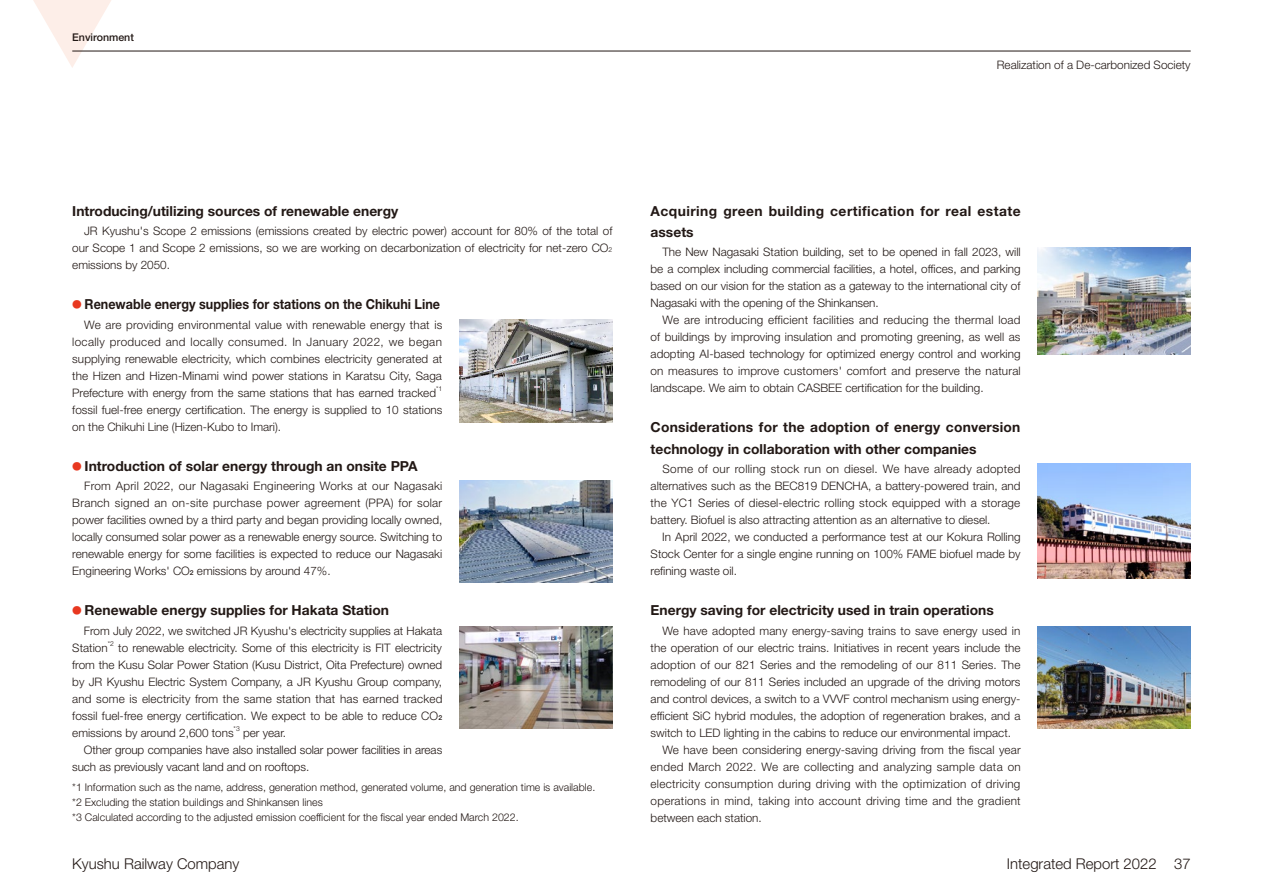
<style>
.page{position:relative;width:1263px;height:893px;background:#fff}
.page>*{position:absolute;margin:0;border:0;box-sizing:border-box;transform-origin:0 0}
.t1{font:300 14.85px "Helvetica Neue LT Std";color:#221815}
.t2{font:700 13.8px/21.3px "Helvetica Neue LT Std";color:#221815}
.t3{font:700 13.8px/21.3px "Helvetica Neue LT Std";letter-spacing:.03em;color:#221815}
.t4{font:700 13.8px "Helvetica Neue LT Std";color:#221815;scale:.91 1}
.t5{font:300 11.7px/17px "Helvetica Neue LT Std";color:#221815;text-align:justify}
.t6{font:300 11.7px "Helvetica Neue LT Std";letter-spacing:.025em;color:#221815}
.t7{font:300 11.7px "Helvetica Neue LT Std";letter-spacing:.02em;color:#221815}
.t8{font:300 10.65px/14.9px "Helvetica Neue LT Std";color:#221815}
.t9{font:500 10.65px "Helvetica Neue LT Std";color:#221815}
.t10{font:300 6.75px "Helvetica Neue LT Std";color:#221815}
.s1{font-size:6.75px}
.s2{font-family:"UD Shin Go Pro De";font-size:9.6px;color:#e83820}
.s3{font-weight:500;font-size:6.75px}
</style>
<div class="page">
<img style="left:1037px;top:248px;width:154px;height:107px">
<img style="left:1037px;top:463px;width:154px;height:115px">
<img style="left:459px;top:320px;width:153px;height:102px">
<img style="left:459px;top:480px;width:153px;height:103px">
<img style="left:459px;top:626px;width:153px;height:102px">
<img style="left:1037px;top:626px;width:154px;height:102px">
<svg style="left:33px;top:0;width:79px;height:68px"></svg>
<hr style="left:72px;top:51px;width:1119px;height:1px;background:#221815">
<p class="t9" style="left:72px;top:31px;width:63px">Environment</p>
<p class="t5" style="left:997px;top:56px;width:195px">Realization of a De-carbonized Society</p>
<p class="t2" style="left:72px;top:200px;width:327px">Introducing/utilizing sources of renewable energy</p>
<p class="t5" style="left:72px;top:222px;width:542px;text-indent:12px">JR Kyushu's Scope 2 emissions (emissions created by electric power) account for 80% of the total of our Scope 1 and Scope 2 emissions, so we are working on decarbonization of electricity for net-zero CO<span class="s1">2 </span>emissions by 2050.</p>
<p class="t4" style="left:72px;top:296px;width:406px"><span class="s2">●</span> Renewable energy supplies for stations on the Chikuhi Line</p>
<p class="t5" style="left:72px;top:316px;width:372px;text-indent:12px">We are providing environmental value with renewable energy that is locally produced and locally consumed. In January 2022, we began supplying renewable electricity, which combines electricity generated at the Hizen and Hizen-Minami wind power stations in Karatsu City, Saga Prefecture with energy from the same stations that has earned tracked</p>
<p class="t10" style="left:436px;top:385px;width:8px">*1</p>
<p class="t5" style="left:72px;top:401px;width:372px">fossil fuel-free energy certification. The energy is supplied to 10 stations on the Chikuhi Line (Hizen-Kubo to Imari).</p>
<p class="t2" style="left:72px;top:455px;width:347px"><span class="s2">●</span> Introduction of solar energy through an onsite PPA</p>
<p class="t5" style="left:72px;top:477px;width:372px;text-indent:12px">From April 2022, our Nagasaki Engineering Works at our Nagasaki Branch signed an on-site purchase power agreement (PPA) for solar power facilities owned by a third party and began providing locally owned, locally consumed solar power as a renewable energy source. Switching to renewable energy for some facilities is expected to reduce our Nagasaki Engineering Works' CO<span class="s3">2</span> emissions by around 47%.</p>
<p class="t2" style="left:72px;top:599px;width:318px"><span class="s2">●</span> Renewable energy supplies for Hakata Station</p>
<p class="t5" style="left:72px;top:622px;width:371px;text-indent:12px">From July 2022, we switched JR Kyushu's electricity supplies at Hakata<br>Station</p>
<p class="t10" style="left:108px;top:640px;width:8px">*2</p>
<p class="t5" style="left:72px;top:639px;width:372px;text-indent:46px">to renewable electricity. Some of this electricity is FIT electricity from the Kusu Solar Power Station (Kusu District, Oita Prefecture) owned by JR Kyushu Electric System Company, a JR Kyushu Group company, and some is electricity from the same station that has earned tracked fossil fuel-free energy certification. We expect to be able to reduce CO<span class="s3">2 </span>emissions by around 2,600 tons</p>
<p class="t10" style="left:234px;top:725px;width:8px">*3</p>
<p class="t5" style="left:243px;top:724px;width:45px">per year.</p>
<p class="t5" style="left:84px;top:741px;width:360px">Other group companies have also installed solar power facilities in areas</p>
<p class="t5" style="left:72px;top:758px;width:239px">such as previously vacant land and on rooftops.</p>
<p class="t8" style="left:72px;top:780px;width:524px">*1 Information such as the name, address, generation method, generated volume, and generation time is available. *2 Excluding the station buildings and Shinkansen lines<br>*3 Calculated according to the adjusted emission coefficient for the fiscal year ended March 2022.</p>
<p class="t3" style="left:651px;top:200px;width:372px">Acquiring green building certification for real estate assets</p>
<p class="t5" style="left:651px;top:243px;width:371px;text-indent:12px">The New Nagasaki Station building, set to be opened in fall 2023, will be a complex including commercial facilities, a hotel, offices, and parking based on our vision for the station as a gateway to the international city of Nagasaki with the opening of the Shinkansen.</p>
<p class="t5" style="left:651px;top:311px;width:372px;text-indent:12px">We are introducing efficient facilities and reducing the thermal load of buildings by improving insulation and promoting greening, as well as adopting AI-based technology for optimized energy control and working on measures to improve customers' comfort and preserve the natural landscape. We aim to obtain CASBEE certification for the building.</p>
<p class="t2" style="left:651px;top:417px;width:371px">Considerations for the adoption of energy conversion technology in collaboration with other companies</p>
<p class="t5" style="left:651px;top:460px;width:371px;text-indent:12px">Some of our rolling stock run on diesel. We have already adopted alternatives such as the BEC819 DENCHA, a battery-powered train, and the YC1 Series of diesel-electric rolling stock equipped with a storage battery. Biofuel is also attracting attention as an alternative to diesel.</p>
<p class="t5" style="left:651px;top:528px;width:371px;text-indent:12px">In April 2022, we conducted a performance test at our Kokura Rolling Stock Center for a single engine running on 100% FAME biofuel made by refining waste oil.</p>
<p class="t2" style="left:651px;top:599px;width:345px">Energy saving for electricity used in train operations</p>
<p class="t5" style="left:662px;top:622px;width:359px">We have adopted many energy-saving trains to save energy used in</p>
<p class="t5" style="left:651px;top:639px;width:371px">the operation of our electric trains. Initiatives in recent years include the</p>
<p class="t5" style="left:651px;top:656px;width:371px">adoption of our 821 Series and the remodeling of our 811 Series. The</p>
<p class="t5" style="left:651px;top:673px;width:371px">remodeling of our 811 Series included an upgrade of the driving motors</p>
<p class="t5" style="left:651px;top:690px;width:371px">and control devices, a switch to a VVVF control mechanism using energy-</p>
<p class="t5" style="left:651px;top:707px;width:371px">efficient SiC hybrid modules, the adoption of regeneration brakes, and a</p>
<p class="t5" style="left:651px;top:724px;width:362px">switch to LED lighting in the cabins to reduce our environmental impact.</p>
<p class="t5" style="left:662px;top:741px;width:360px">We have been considering energy-saving driving from the fiscal year</p>
<p class="t6" style="left:651px;top:760px;width:372px">ended March 2022. We are collecting and analyzing sample data on</p>
<p class="t6" style="left:651px;top:777px;width:371px">electricity consumption during driving with the optimization of driving</p>
<p class="t7" style="left:651px;top:794px;width:372px">operations in mind, taking into account driving time and the gradient</p>
<p class="t5" style="left:651px;top:809px;width:113px">between each station.</p>
<p class="t1" style="left:72px;top:855px;width:169px">Kyushu Railway Company</p>
<p class="t1" style="left:1007px;top:855px;width:185px">Integrated Report 2022 37</p>
</div>
